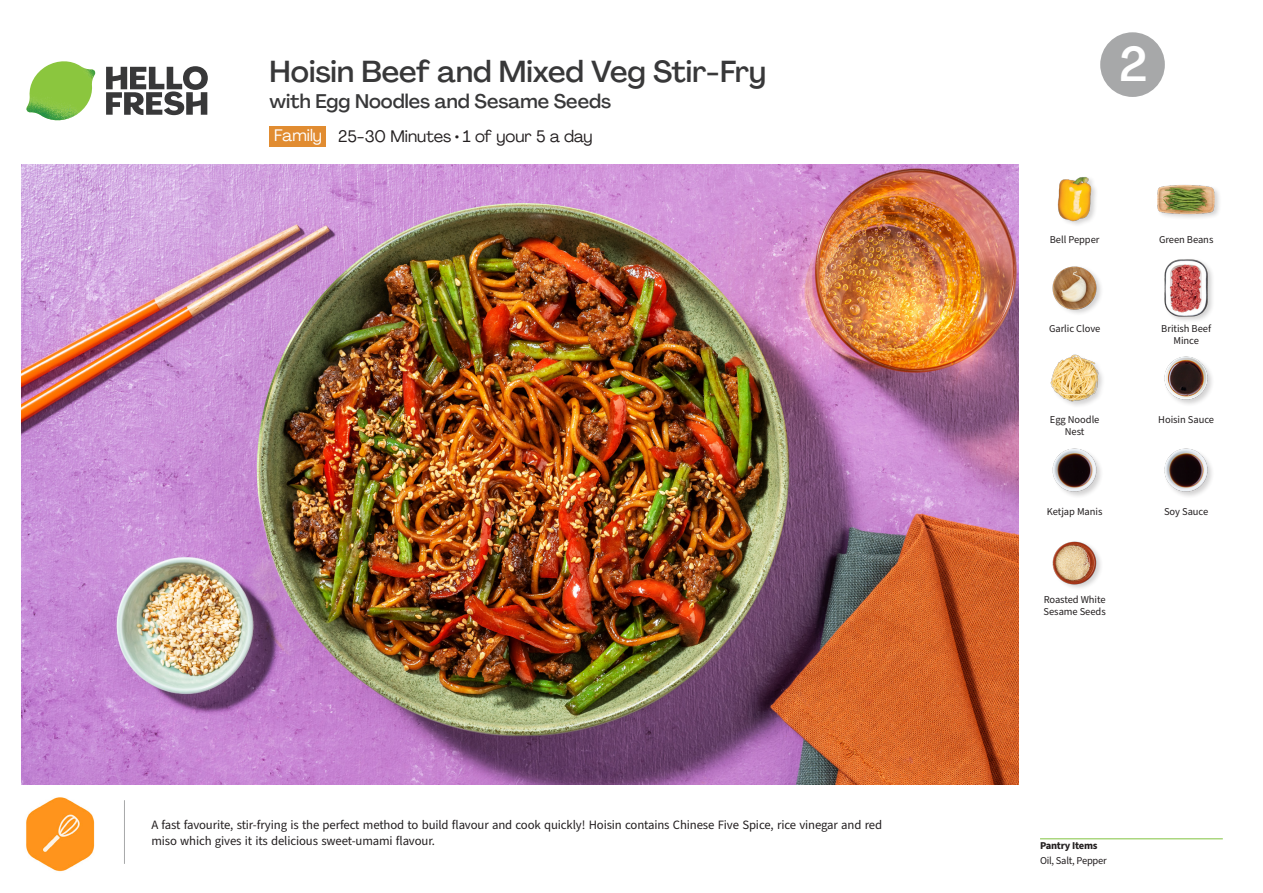
<style>
.page{position:relative;width:1263px;height:893px;background:#fff}
.page>*{position:absolute;margin:0;border:0;box-sizing:border-box;transform-origin:0 0}
._24_Recipe_Nr_Bag{font:500 48px "Agrandir";color:#fff}
._15_Titel_UK{font:500 30px "Agrandir";letter-spacing:-.005em;color:#383839}
._15_Titel_UK-2{font:500 19.5px "Agrandir";color:#383839}
._02_Box_Type{font:16.5px "Agrandir";color:#231f20}
._02_Box_Type-2{font:16.5px "Agrandir";color:#fff}
._24_Recipe_Nr_Bag-2{font:12.75px/16.4px "Source Sans Pro";letter-spacing:-.01em;color:#231f20}
._18_FRONT_ingredients_UK{font:10.5px/12px "Source Sans Pro";letter-spacing:-.005em;color:#231f20;text-align:center}
._14_Allergene_Text_7pt{font:10.5px "Source Sans Pro";letter-spacing:-.02em;color:#231f20}
._14_Allergene_Text_7pt-2{font:700 10.5px "Source Sans Pro";letter-spacing:-.02em;color:#231f20}
</style>
<div class="page">
<svg style="left:106px;top:66px;width:102px;height:49px"></svg>
<img style="left:26px;top:61px;width:69px;height:59px">
<img style="left:21px;top:165px;width:997px;height:620px">
<hr style="left:1040px;top:838px;width:183px;height:1px;background:#81c340">
<div style="left:270px;top:126px;width:56px;height:20px;background:#e18c31"></div>
<hr style="left:124px;top:800px;width:1px;height:64px;background:#a7a8a9">
<img style="left:26px;top:797px;width:69px;height:75px">
<img style="left:1052px;top:541px;width:49px;height:47px">
<img style="left:1050px;top:354px;width:53px;height:52px">
<img style="left:1052px;top:448px;width:49px;height:48px">
<img style="left:1164px;top:448px;width:48px;height:48px">
<img style="left:1164px;top:356px;width:48px;height:48px">
<img style="left:1057px;top:177px;width:39px;height:48px">
<img style="left:1052px;top:266px;width:49px;height:48px">
<div style="left:1164px;top:258px;width:51px;height:66px;background:#231f20;opacity:.2"></div>
<img style="left:1164px;top:259px;width:51px;height:57px">
<div style="left:1156px;top:183px;width:66px;height:38px;background:#231f20;opacity:.2"></div>
<img style="left:1157px;top:183px;width:58px;height:38px">
<svg style="left:1100px;top:32px;width:65px;height:65px"></svg>
<p class="_15_Titel_UK" style="left:270px;top:53px;width:498px">Hoisin Beef and Mixed Veg Stir-Fry</p>
<p class="_15_Titel_UK-2" style="left:270px;top:89px;width:343px">with Egg Noodles and Sesame Seeds</p>
<p class="_02_Box_Type-2" style="left:274px;top:125px;width:49px">Family</p>
<p class="_02_Box_Type" style="left:338px;top:126px;width:256px">25-30 Minutes • 1 of your 5 a day</p>
<p class="_24_Recipe_Nr_Bag-2" style="left:151px;top:817px;width:732px">A fast favourite, stir-frying is the perfect method to build flavour and cook quickly! Hoisin contains Chinese Five Spice, rice vinegar and red miso which gives it its delicious sweet-umami flavour.</p>
<p class="_24_Recipe_Nr_Bag" style="left:1119px;top:35px;width:30px">2</p>
<p class="_18_FRONT_ingredients_UK" style="left:1050px;top:234px;width:51px">Bell Pepper</p>
<p class="_18_FRONT_ingredients_UK" style="left:1049px;top:323px;width:53px">Garlic Clove</p>
<p class="_18_FRONT_ingredients_UK" style="left:1159px;top:234px;width:56px">Green Beans</p>
<p class="_18_FRONT_ingredients_UK" style="left:1161px;top:323px;width:51px">British Beef<br>Mince</p>
<p class="_18_FRONT_ingredients_UK" style="left:1050px;top:413px;width:51px">Egg Noodle</p>
<p class="_18_FRONT_ingredients_UK" style="left:1158px;top:413px;width:57px">Hoisin Sauce</p>
<p class="_18_FRONT_ingredients_UK" style="left:1065px;top:425px;width:21px">Nest</p>
<p class="_18_FRONT_ingredients_UK" style="left:1047px;top:505px;width:57px">Ketjap Manis</p>
<p class="_18_FRONT_ingredients_UK" style="left:1164px;top:505px;width:46px">Soy Sauce</p>
<p class="_18_FRONT_ingredients_UK" style="left:1043px;top:594px;width:64px;text-align:left">Roasted White<br>Sesame Seeds</p>
<p class="_14_Allergene_Text_7pt-2" style="left:1040px;top:839px;width:59px">Pantry Items</p>
<p class="_14_Allergene_Text_7pt" style="left:1040px;top:854px;width:68px">Oil, Salt, Pepper</p>
</div>
